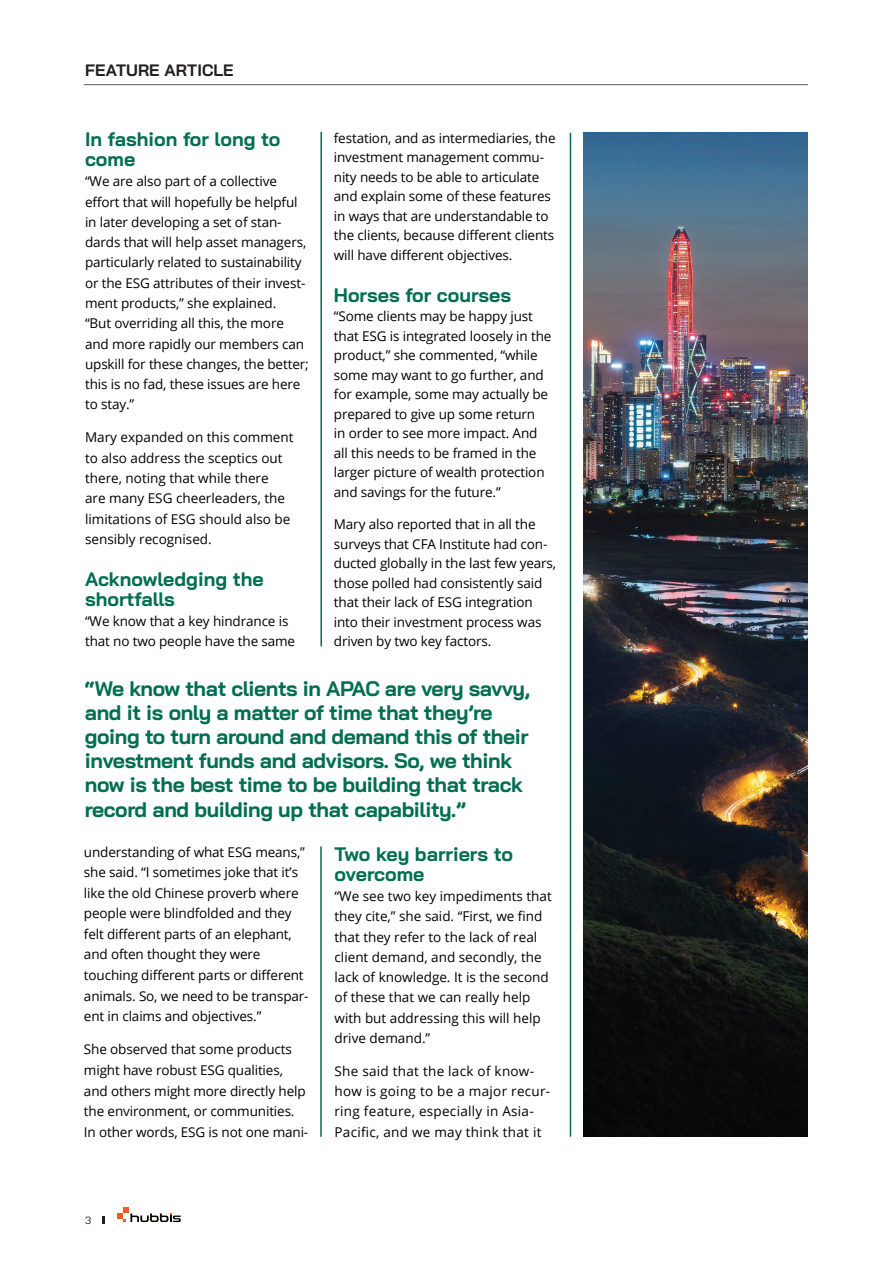
<style>
.page{position:relative;width:893px;height:1263px;background:#fff}
.page>*{position:absolute;margin:0;border:0;box-sizing:border-box;transform-origin:0 0}
.t1{font:700 21px/24px "Bai Jamjuree";letter-spacing:-.02em;color:#006e51}
.t2{font:700 19.5px/20.2px "Bai Jamjuree";color:#006e51}
.t3{font:700 16.5px "Bai Jamjuree";letter-spacing:.005em;color:#231f20}
.t4{font:13.5px/20.2px "Open Sans";letter-spacing:-.01em;color:#000}
.t5{font:13.5px/20.2px "Open Sans";letter-spacing:.02em;color:#000}
.t6{font:10.5px "Bai Jamjuree";color:#231f20}
</style>
<div class="page">
<svg style="left:117px;top:1207px;width:64px;height:15px"></svg>
<svg style="left:102px;top:1216px;width:2px;height:8px"></svg>
<hr style="left:320px;top:132px;width:2px;height:514px;background:#006e51">
<hr style="left:570px;top:133px;width:1px;height:1004px;background:#006e51">
<hr style="left:320px;top:846px;width:2px;height:291px;background:#006e51">
<img style="left:584px;top:133px;width:224px;height:1004px">
<hr style="left:84px;top:84px;width:724px;height:1px;background:#57585a">
<p class="t3" style="left:85px;top:60px;width:150px">FEATURE ARTICLE</p>
<h2 class="t2" style="left:85px;top:129px;width:197px">In fashion for long to come</h2>
<p class="t4" style="left:85px;top:171px;width:225px">“We are also part of a collective effort that will hopefully be helpful in later developing a set of stan&shy;dards that will help asset managers, particularly related to sustainability or the ESG attributes of their invest&shy;ment products,” she explained.<br>“But overriding all this, the more and more rapidly our members can upskill for these changes, the better; this is no fad, these issues are here to stay.”</p>
<p class="t4" style="left:85px;top:427px;width:210px">Mary expanded on this comment to also address the sceptics out there, noting that while there<br>are many ESG cheerleaders, the limitations of ESG should also be sensibly recognised.</p>
<h2 class="t2" style="left:85px;top:569px;width:180px">Acknowledging the shortfalls</h2>
<p class="t4" style="left:85px;top:611px;width:212px">“We know that a key hindrance is that no two people have the same</p>
<p class="t4" style="left:334px;top:128px;width:223px;line-height:19.5px">festation, and as intermediaries, the investment management commu&shy;nity needs to be able to articulate and explain some of these features in ways that are understandable to the clients, because different clients will have different objectives.</p>
<h2 class="t2" style="left:334px;top:285px;width:179px">Horses for courses</h2>
<p class="t4" style="left:334px;top:306px;width:219px;line-height:19.5px">“Some clients may be happy just that ESG is integrated loosely in the product,” she commented, “while some may want to go further, and for example, some may actually be prepared to give up some return<br>in order to see more impact. And all this needs to be framed in the larger picture of wealth protection and savings for the future.”</p>
<p class="t4" style="left:334px;top:514px;width:224px;line-height:19.5px">Mary also reported that in all the surveys that CFA Institute had con&shy;ducted globally in the last few years, those polled had consistently said that their lack of ESG integration into their investment process was driven by two key factors.</p>
<p class="t1" style="left:85px;top:677px;width:447px">“We know that clients in APAC are very savvy, and it is only a matter of time that they’re going to turn around and demand this of their investment funds and advisors. So, we think now is the best time to be building that track record and building up that capability.”</p>
<p class="t4" style="left:84px;top:841px;width:226px">understanding of what ESG means,” she said. “I sometimes joke that it’s like the old Chinese proverb where people were blindfolded and they felt different parts of an elephant, and often thought they were touching different parts or different animals. So, we need to be transpar&shy;ent in claims and objectives.”</p>
<p class="t4" style="left:84px;top:1039px;width:226px">She observed that some products might have robust ESG qualities, and others might more directly help the environment, or communities.<br>In other words, ESG is not one mani-</p>
<h2 class="t2" style="left:334px;top:844px;width:180px">Two key barriers to overcome</h2>
<p class="t4" style="left:334px;top:886px;width:219px">“We see two key impediments that they cite,” she said. “First, we find that they refer to the lack of real client demand, and secondly, the lack of knowledge. It is the second of these that we can really help with but addressing this will help drive demand.”</p>
<p class="t5" style="left:334px;top:1060px;width:217px">She said that the lack of know&shy;how is going to be a major recur&shy;ring feature, especially in Asia-<br>Pacific, and we may think that it</p>
<p class="t6" style="left:85px;top:1211px;width:8px">3</p>
</div>
